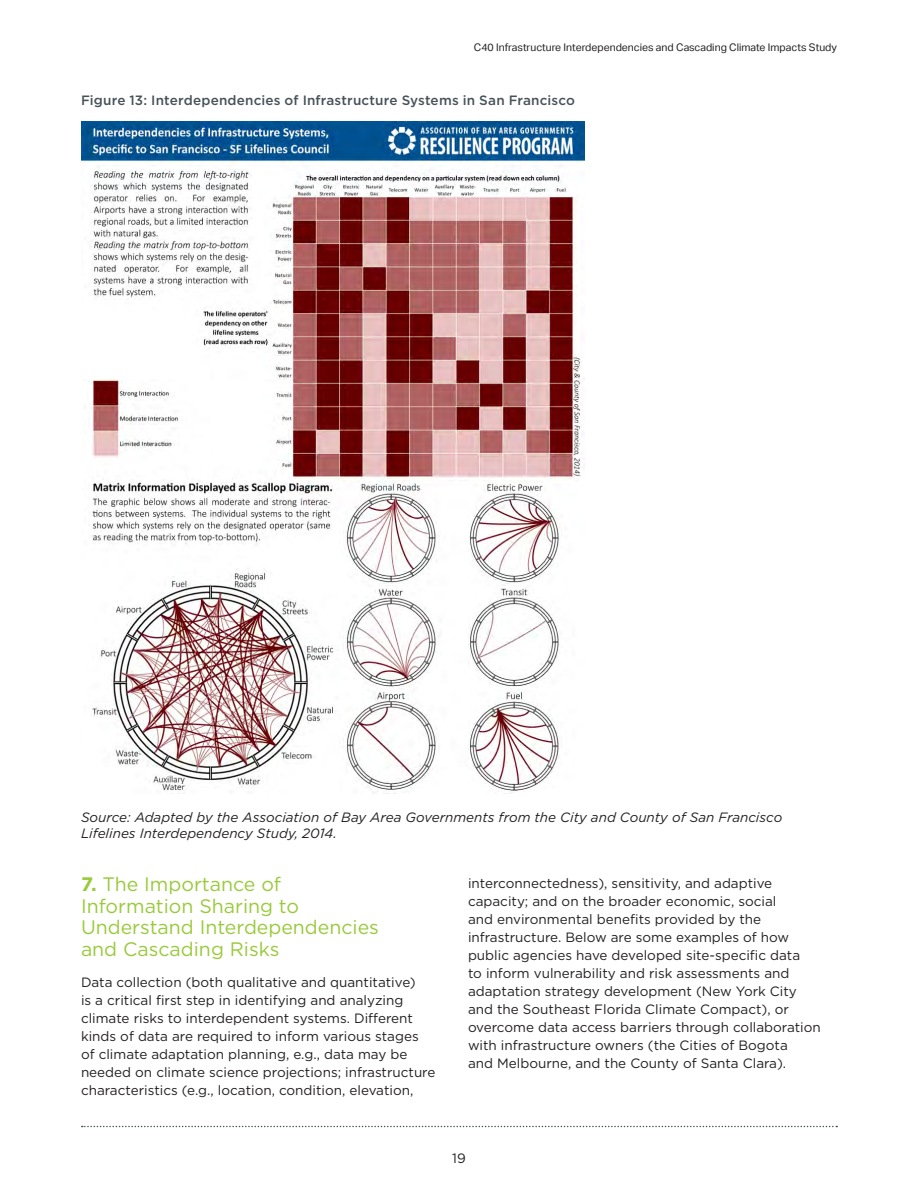
<style>
.page{position:relative;width:918px;height:1188px;background:#fff}
.page>*{position:absolute;margin:0;border:0;box-sizing:border-box;transform-origin:0 0}
.Heading_2{font:19.5px/21.5px "Gotham";color:#99ca3b}
.c40_Body_Text{font:13.5px/18px "Gotham";color:#231f20}
.Source{font:italic 13.5px/16.2px "Gotham";color:#231f20}
.t1{font:500 13.5px "Gotham";letter-spacing:.015em;color:#475259}
.t2{font:10.5px "AECOM Sans";color:#231f20}
.s1{font-weight:700}
</style>
<div class="page">
<svg style="left:82px;top:1126px;width:755px;height:1px"></svg>
<img style="left:81px;top:122px;width:504px;height:672px">
<p class="t2" style="left:474px;top:41px;width:365px">C40 Infrastructure Interdependencies and Cascading Climate Impacts Study</p>
<p class="t1" style="left:81px;top:92px;width:495px">Figure 13: Interdependencies of Infrastructure Systems in San Francisco</p>
<p class="Source" style="left:81px;top:809px;width:703px">Source: Adapted by the Association of Bay Area Governments from the City and County of San Francisco<br>Lifelines Interdependency Study, 2014.</p>
<p class="Heading_2" style="left:81px;top:873px;width:300px"><span class="s1">7.</span> The Importance of<br>Information Sharing to<br>Understand Interdependencies and Cascading Risks</p>
<p class="c40_Body_Text" style="left:81px;top:973px;width:356px">Data collection (both qualitative and quantitative)<br>is a critical first step in identifying and analyzing climate risks to interdependent systems. Different kinds of data are required to inform various stages of climate adaptation planning, e.g., data may be needed on climate science projections; infrastructure characteristics (e.g., location, condition, elevation,</p>
<p class="c40_Body_Text" style="left:468px;top:874px;width:354px">interconnectedness), sensitivity, and adaptive capacity; and on the broader economic, social<br>and environmental benefits provided by the infrastructure. Below are some examples of how public agencies have developed site-specific data<br>to inform vulnerability and risk assessments and adaptation strategy development (New York City and the Southeast Florida Climate Compact), or overcome data access barriers through collaboration with infrastructure owners (the Cities of Bogota<br>and Melbourne, and the County of Santa Clara).</p>
<p class="c40_Body_Text" style="left:452px;top:1149px;width:15px">19</p>
</div>
